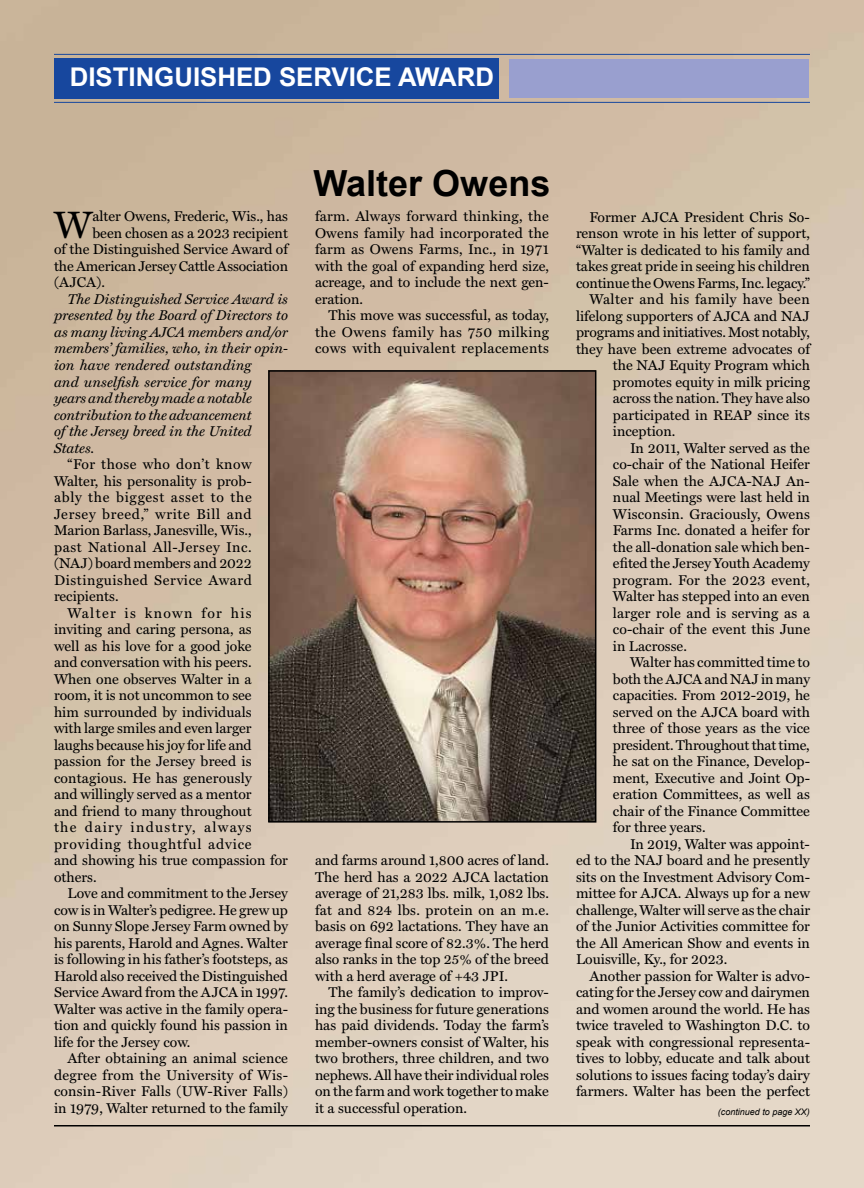
<style>
.page{position:relative;width:864px;height:1188px;background:#fff}
.page>*{position:absolute;margin:0;border:0;box-sizing:border-box;transform-origin:0 0}
.t1{font:38.4px "Miller Text";color:#000}
.t2{font:700 36px "Arial";color:#000}
.t3{font:700 25.8px "Arial";color:#fff}
.t4{font:14.25px/16.5px "Miller Text";color:#000;text-align:justify}
.t5{font:italic 14.25px/16.5px "Miller Text";color:#000}
.t6{font:14.25px "Miller Text";letter-spacing:.02em;color:#000}
.t7{font:14.25px "Miller Text";letter-spacing:.03em;color:#000}
.t8{font:italic 9px "Arial";color:#000}
</style>
<div class="page">
<img style="left:0;top:0;width:864px;height:1188px">
<div style="left:509px;top:59px;width:300px;height:39px;background:#999fcf"></div>
<div style="left:54px;top:58px;width:445px;height:41px;background:#17479e"></div>
<hr style="left:54px;top:54px;width:756px;height:1px;background:#17479e">
<hr style="left:54px;top:102px;width:756px;height:1px;background:#17479e">
<hr style="left:54px;top:1125px;width:756px;height:1px;background:#000">
<img style="left:271px;top:373px;width:322px;height:447px">
<div style="left:268px;top:370px;width:328px;height:453px;border:2px solid #000"></div>
<h3 class="t3" style="left:70px;top:59px;width:426px">DISTINGUISHED SERVICE AWARD</h3>
<h1 class="t1" style="left:54px;top:195px;width:40px">W</h1>
<p class="t4" style="left:92px;top:207px;width:197px">alter Owens, Frederic, Wis., has</p>
<p class="t4" style="left:92px;top:224px;width:197px">been chosen as a 2023 recipient</p>
<p class="t4" style="left:54px;top:240px;width:235px">of the Distinguished Service Award of</p>
<p class="t4" style="left:54px;top:257px;width:236px">the American Jersey Cattle Association</p>
<p class="t4" style="left:54px;top:273px;width:53px">(AJCA).</p>
<p class="t5" style="left:54px;top:290px;width:236px;text-indent:13px">The Distinguished Service Award is presented by the Board of Directors to as many living AJCA members and/or members’ families, who, in their opin&shy;ion have rendered outstanding<br>and unselfish service for many<br>years and thereby made a notable contribution to the advancement<br>of the Jersey breed in the United<br>States.</p>
<p class="t4" style="left:54px;top:455px;width:199px;text-indent:13px">“For those who don’t know Walter, his personality is prob&shy;ably the biggest asset to the Jersey breed,” write Bill and Marion Barlass, Janesville, Wis., past National All-Jersey Inc. (NAJ) board members and 2022<br>Distinguished Service Award recipients.</p>
<p class="t4" style="left:54px;top:603px;width:235px;text-align:left;text-indent:13px">Walter is known for his inviting and caring persona, as<br>well as his love for a good joke<br>and conversation with his peers.<br>When one observes Walter in a room, it is not uncommon to see<br>him surrounded by individuals<br>with large smiles and even larger laughs because his joy for life and passion for the Jersey breed is contagious. He has generously<br>and willingly served as a mentor<br>and friend to many throughout<br>the dairy industry, always providing thoughtful advice<br>and showing his true compassion for others.</p>
<p class="t4" style="left:54px;top:884px;width:236px;text-indent:13px">Love and commitment to the Jersey cow is in Walter’s pedigree. He grew up on Sunny Slope Jersey Farm owned by his parents, Harold and Agnes. Walter is following in his father’s footsteps, as Harold also received the Distinguished Service Award from the AJCA in 1997.<br>Walter was active in the family opera&shy;tion and quickly found his passion in life for the Jersey cow.</p>
<p class="t4" style="left:54px;top:1049px;width:236px;text-indent:13px">After obtaining an animal science degree from the University of Wis&shy;consin-River Falls (UW-River Falls) in 1979, Walter returned to the family</p>
<h2 class="t2" style="left:314px;top:158px;width:238px">Walter Owens</h2>
<p class="t4" style="left:315px;top:207px;width:236px">farm. Always forward thinking, the Owens family had incorporated the farm as Owens Farms, Inc., in 1971 with the goal of expanding herd size, acreage, and to include the next gen&shy;eration.</p>
<p class="t4" style="left:315px;top:306px;width:236px;text-indent:13px">This move was successful, as today, the Owens family has 750 milking cows with equivalent replacements</p>
<p class="t4" style="left:315px;top:851px;width:236px">and farms around 1,800 acres of land.<br>The herd has a 2022 AJCA lactation average of 21,283 lbs. milk, 1,082 lbs. fat and 824 lbs. protein on an m.e. basis on 692 lactations. They have an average final score of 82.3%. The herd also ranks in the top 25% of the breed with a herd average of +43 JPI.</p>
<p class="t4" style="left:315px;top:983px;width:236px;text-indent:13px">The family’s dedication to improv&shy;ing the business for future generations has paid dividends. Today the farm’s member-owners consist of Walter, his two brothers, three children, and two nephews. All have their individual roles on the farm and work together to make it a successful operation.</p>
<p class="t4" style="left:590px;top:207px;width:222px">Former AJCA President Chris So-</p>
<p class="t4" style="left:576px;top:224px;width:236px">renson wrote in his letter of support,</p>
<p class="t4" style="left:576px;top:240px;width:236px">“Walter is dedicated to his family and</p>
<p class="t4" style="left:576px;top:257px;width:236px">takes great pride in seeing his children</p>
<p class="t4" style="left:576px;top:273px;width:235px">continue the Owens Farms, Inc. legacy.”</p>
<p class="t7" style="left:590px;top:288px;width:222px">Walter and his family have been</p>
<p class="t4" style="left:576px;top:306px;width:236px">lifelong supporters of AJCA and NAJ</p>
<p class="t4" style="left:576px;top:323px;width:235px">programs and initiatives. Most notably,</p>
<p class="t4" style="left:576px;top:339px;width:236px">they have been extreme advocates of</p>
<p class="t4" style="left:613px;top:356px;width:199px">the NAJ Equity Program which</p>
<p class="t4" style="left:613px;top:372px;width:199px">promotes equity in milk pricing</p>
<p class="t4" style="left:613px;top:389px;width:199px">across the nation. They have also</p>
<p class="t4" style="left:613px;top:405px;width:198px">participated in REAP since its</p>
<p class="t4" style="left:613px;top:422px;width:64px">inception.</p>
<p class="t4" style="left:630px;top:438px;width:181px">In 2011, Walter served as the</p>
<p class="t4" style="left:613px;top:455px;width:199px">co-chair of the National Heifer</p>
<p class="t4" style="left:613px;top:471px;width:198px">Sale when the AJCA-NAJ An-</p>
<p class="t4" style="left:613px;top:488px;width:199px">nual Meetings were last held in</p>
<p class="t6" style="left:613px;top:502px;width:199px">Wisconsin. Graciously, Owens</p>
<p class="t4" style="left:613px;top:521px;width:199px">Farms Inc. donated a heifer for</p>
<p class="t4" style="left:613px;top:537px;width:199px">the all-donation sale which ben-</p>
<p class="t4" style="left:613px;top:554px;width:199px">efited the Jersey Youth Academy</p>
<p class="t6" style="left:613px;top:568px;width:199px">program. For the 2023 event,</p>
<p class="t4" style="left:613px;top:587px;width:199px">Walter has stepped into an even</p>
<p class="t4" style="left:613px;top:603px;width:198px">larger role and is serving as a</p>
<p class="t4" style="left:613px;top:620px;width:199px">co-chair of the event this June</p>
<p class="t4" style="left:613px;top:636px;width:75px">in Lacrosse.</p>
<p class="t4" style="left:630px;top:653px;width:182px">Walter has committed time to</p>
<p class="t4" style="left:613px;top:669px;width:199px">both the AJCA and NAJ in many</p>
<p class="t4" style="left:613px;top:686px;width:199px">capacities. From 2012-2019, he</p>
<p class="t4" style="left:613px;top:702px;width:199px">served on the AJCA board with</p>
<p class="t4" style="left:613px;top:719px;width:199px">three of those years as the vice</p>
<p class="t4" style="left:613px;top:735px;width:198px">president. Throughout that time,</p>
<p class="t4" style="left:613px;top:752px;width:199px">he sat on the Finance, Develop-</p>
<p class="t4" style="left:613px;top:768px;width:199px">ment, Executive and Joint Op-</p>
<p class="t4" style="left:613px;top:785px;width:198px">eration Committees, as well as</p>
<p class="t4" style="left:613px;top:801px;width:199px">chair of the Finance Committee</p>
<p class="t4" style="left:613px;top:818px;width:94px">for three years.</p>
<p class="t4" style="left:630px;top:834px;width:181px">In 2019, Walter was appoint-</p>
<p class="t4" style="left:576px;top:851px;width:236px">ed to the NAJ board and he presently</p>
<p class="t4" style="left:576px;top:867px;width:236px">sits on the Investment Advisory Com-</p>
<p class="t4" style="left:576px;top:884px;width:235px">mittee for AJCA. Always up for a new</p>
<p class="t4" style="left:576px;top:901px;width:236px">challenge, Walter will serve as the chair</p>
<p class="t4" style="left:576px;top:917px;width:235px">of the Junior Activities committee for</p>
<p class="t4" style="left:576px;top:934px;width:236px">the All American Show and events in</p>
<p class="t4" style="left:576px;top:950px;width:153px">Louisville, Ky., for 2023.</p>
<p class="t4" style="left:590px;top:967px;width:222px">Another passion for Walter is advo-</p>
<p class="t4" style="left:576px;top:983px;width:236px">cating for the Jersey cow and dairymen</p>
<p class="t4" style="left:576px;top:1000px;width:236px">and women around the world. He has</p>
<p class="t4" style="left:576px;top:1016px;width:236px">twice traveled to Washington D.C. to</p>
<p class="t4" style="left:576px;top:1033px;width:235px">speak with congressional representa-</p>
<p class="t4" style="left:576px;top:1049px;width:236px">tives to lobby, educate and talk about</p>
<p class="t4" style="left:576px;top:1066px;width:236px">solutions to issues facing today’s dairy</p>
<p class="t4" style="left:576px;top:1082px;width:236px">farmers. Walter has been the perfect</p>
<p class="t8" style="left:718px;top:1106px;width:94px">(continued to page XX)</p>
</div>
